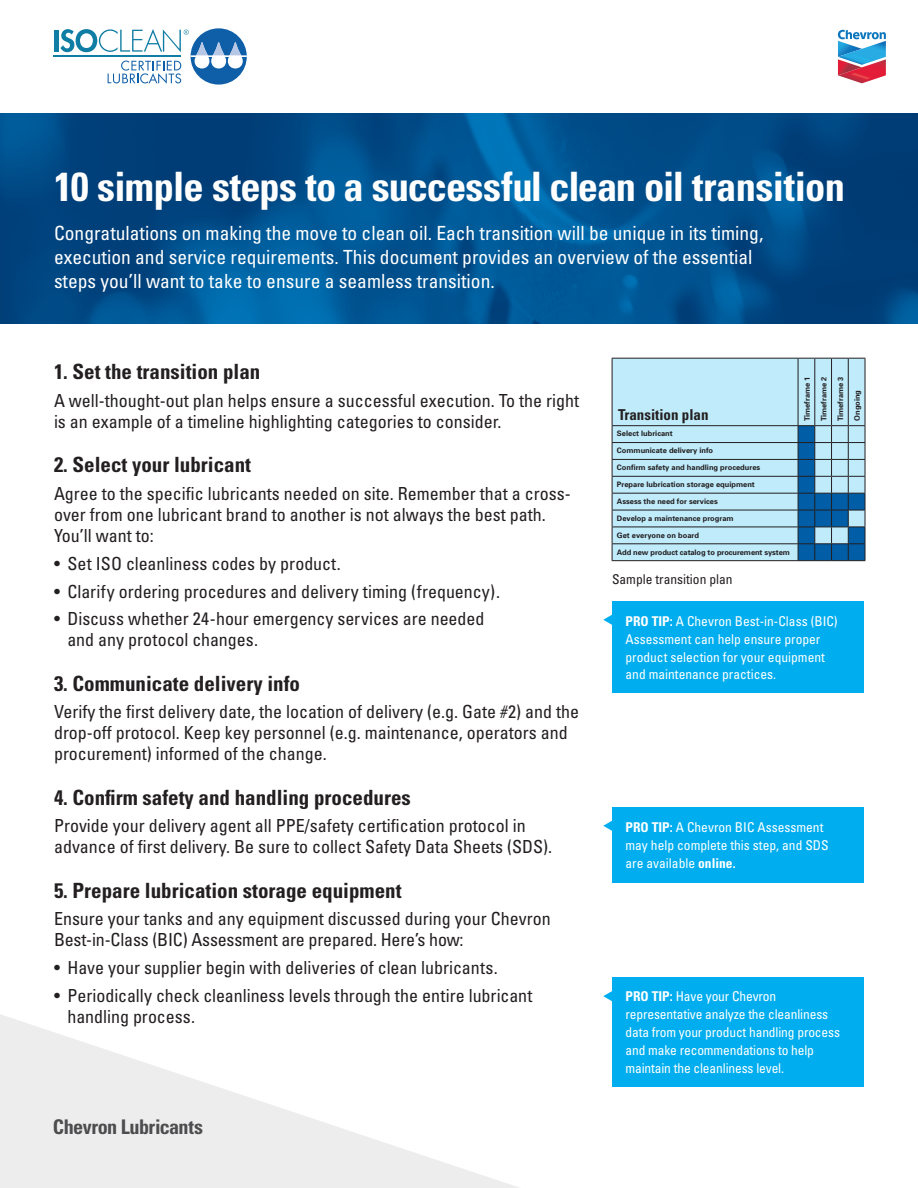
<style>
.page{position:relative;width:918px;height:1188px;background:#fff}
.page>*{position:absolute;margin:0;border:0;box-sizing:border-box;transform-origin:0 0}
.t1{font:700 condensed 40.5px "Univers";letter-spacing:-.02em;color:#fff}
.Section_Title{font:700 condensed 21px "Univers";color:#231f20}
.t2{font:700 condensed 20.25px "Univers";letter-spacing:-.025em;color:#4d4d4f}
.Subhead{font:condensed 19.5px/24px "Univers";color:#fff}
.Body_Copy{font:condensed 18px/21px "Univers";color:#231f20}
.t3{font:700 condensed 15px "Univers";color:#231f20}
.Pro_Tip{font:condensed 13.5px/18px "Univers";color:#fff}
.t4{font:condensed 13.5px "Univers";color:#231f20}
.t5{font:700 7.5px "Univers";color:#231f20}
.s1{font-weight:700}
</style>
<div class="page">
<img style="left:0;top:113px;width:918px;height:211px">
<div style="left:612px;top:601px;width:252px;height:92px;background:#00aeef"></div>
<div style="left:612px;top:807px;width:252px;height:76px;background:#00aeef"></div>
<div style="left:612px;top:977px;width:252px;height:110px;background:#00aeef"></div>
<svg style="left:603px;top:821px;width:9px;height:10px"></svg>
<svg style="left:603px;top:615px;width:9px;height:10px"></svg>
<svg style="left:603px;top:991px;width:9px;height:10px"></svg>
<div style="left:613px;top:359px;width:252px;height:201px;background:#bfebfb"></div>
<hr style="left:612px;top:358px;width:186px;height:1px;background:#231f20">
<hr style="left:612px;top:359px;width:1px;height:66px;background:#231f20">
<hr style="left:798px;top:359px;width:1px;height:66px;background:#231f20">
<hr style="left:814px;top:359px;width:1px;height:66px;background:#231f20">
<hr style="left:831px;top:359px;width:1px;height:66px;background:#231f20">
<svg style="left:798px;top:358px;width:67px;height:1px"></svg>
<hr style="left:848px;top:359px;width:1px;height:66px;background:#231f20">
<hr style="left:865px;top:359px;width:1px;height:66px;background:#231f20">
<hr style="left:612px;top:425px;width:186px;height:1px;background:#231f20">
<hr style="left:612px;top:442px;width:186px;height:1px;background:#231f20">
<hr style="left:612px;top:459px;width:186px;height:1px;background:#231f20">
<hr style="left:612px;top:476px;width:186px;height:1px;background:#231f20">
<hr style="left:612px;top:493px;width:186px;height:1px;background:#231f20">
<hr style="left:612px;top:510px;width:186px;height:1px;background:#231f20">
<hr style="left:612px;top:527px;width:186px;height:1px;background:#231f20">
<hr style="left:612px;top:543px;width:186px;height:1px;background:#231f20">
<svg style="left:612px;top:426px;width:1px;height:134px"></svg>
<hr style="left:612px;top:560px;width:186px;height:1px;background:#231f20">
<svg style="left:798px;top:425px;width:68px;height:136px;background:#538eb6"></svg>
<svg style="left:108px;top:61px;width:73px;height:23px"></svg>
<hr style="left:54px;top:30px;width:4px;height:22px;background:#0f7da4">
<hr style="left:54px;top:56px;width:127px;height:1px;background:#0f7da4">
<div style="left:191px;top:28px;width:56px;height:57px;background:#0f5ea8;border-radius:50%"></div>
<svg style="left:195px;top:42px;width:48px;height:27px"></svg>
<hr style="left:191px;top:55px;width:56px;height:2px;background:#fff">
<svg style="left:60px;top:29px;width:129px;height:23px"></svg>
<svg style="left:838px;top:30px;width:48px;height:53px"></svg>
<svg style="left:0;top:1014px;width:519px;height:174px;fill:#f4f4f4"></svg>
<p class="t1" style="left:54px;top:162px;width:793px">10 simple steps to a successful clean oil transition</p>
<p class="Subhead" style="left:54px;top:221px;width:711px">Congratulations on making the move to clean oil. Each transition will be unique in its timing, execution and service requirements. This document provides an overview of the essential steps you’ll want to take to ensure a seamless transition.</p>
<p class="Section_Title" style="left:54px;top:359px;width:208px">1. Set the transition plan</p>
<p class="Body_Copy" style="left:54px;top:390px;width:527px">A well-thought-out plan helps ensure a successful execution. To the right is an example of a timeline highlighting categories to consider.</p>
<p class="Section_Title" style="left:54px;top:452px;width:199px">2. Select your lubricant</p>
<p class="Body_Copy" style="left:54px;top:483px;width:518px">Agree to the specific lubricants needed on site. Remember that a cross&shy;over from one lubricant brand to another is not always the best path.<br>You’ll want to:</p>
<p class="Body_Copy" style="left:54px;top:553px;width:288px">• Set ISO cleanliness codes by product.</p>
<p class="Body_Copy" style="left:54px;top:581px;width:448px">• Clarify ordering procedures and delivery timing (frequency).</p>
<p class="Body_Copy" style="left:68px;top:608px;width:418px;text-indent:-14px">• Discuss whether 24-hour emergency services are needed and any protocol changes.</p>
<p class="Section_Title" style="left:54px;top:670px;width:248px">3. Communicate delivery info</p>
<p class="Body_Copy" style="left:54px;top:701px;width:527px">Verify the first delivery date, the location of delivery (e.g. Gate #2) and the drop-off protocol. Keep key personnel (e.g. maintenance, operators and procurement) informed of the change.</p>
<p class="Section_Title" style="left:54px;top:784px;width:358px">4. Confirm safety and handling procedures</p>
<p class="Body_Copy" style="left:54px;top:815px;width:500px">Provide your delivery agent all PPE/safety certification protocol in advance of first delivery. Be sure to collect Safety Data Sheets (SDS).</p>
<p class="Section_Title" style="left:54px;top:877px;width:349px">5. Prepare lubrication storage equipment</p>
<p class="Body_Copy" style="left:54px;top:908px;width:498px">Ensure your tanks and any equipment discussed during your Chevron<br>Best-in-Class (BIC) Assessment are prepared. Here’s how:</p>
<p class="Body_Copy" style="left:54px;top:957px;width:445px">• Have your supplier begin with deliveries of clean lubricants.</p>
<p class="Body_Copy" style="left:68px;top:985px;width:467px;text-indent:-14px">• Periodically check cleanliness levels through the entire lubricant handling process.</p>
<p class="t2" style="left:53px;top:1114px;width:152px">Chevron Lubricants</p>
<p class="t3" style="left:618px;top:405px;width:92px">Transition plan</p>
<p class="t5" style="left:617px;top:429px;width:57px">Select lubricant</p>
<p class="t5" style="left:617px;top:446px;width:98px">Communicate delivery info</p>
<p class="t5" style="left:617px;top:463px;width:145px">Confirm safety and handling procedures</p>
<p class="t5" style="left:617px;top:480px;width:139px">Prepare lubrication storage equipment</p>
<p class="t5" style="left:617px;top:497px;width:102px">Assess the need for services</p>
<p class="t5" style="left:617px;top:514px;width:118px">Develop a maintenance program</p>
<p class="t5" style="left:617px;top:531px;width:84px">Get everyone on board</p>
<p class="t5" style="left:617px;top:547px;width:174px">Add new product catalog to procurement system</p>
<p class="t4" style="left:612px;top:570px;width:122px">Sample transition plan</p>
<p class="t5" style="left:802px;top:421px;width:46px;rotate:-90deg">Timeframe 1</p>
<p class="t5" style="left:819px;top:421px;width:46px;rotate:-90deg">Timeframe 2</p>
<p class="t5" style="left:836px;top:421px;width:46px;rotate:-90deg">Timeframe 3</p>
<p class="t5" style="left:853px;top:421px;width:32px;rotate:-90deg">Ongoing</p>
<p class="Pro_Tip" style="left:626px;top:612px;width:214px"><span class="s1">PRO TIP:</span> A Chevron Best-in-Class (BIC)<br>Assessment can help ensure proper product selection for your equipment and maintenance practices.</p>
<p class="Pro_Tip" style="left:626px;top:818px;width:205px"><span class="s1">PRO TIP:</span> A Chevron BIC Assessment may help complete this step, and SDS are available <span class="s1">online.</span></p>
<p class="Pro_Tip" style="left:626px;top:987px;width:216px"><span class="s1">PRO TIP:</span> Have your Chevron representative analyze the cleanliness data from your product handling process and make recommendations to help maintain the cleanliness level.</p>
</div>
